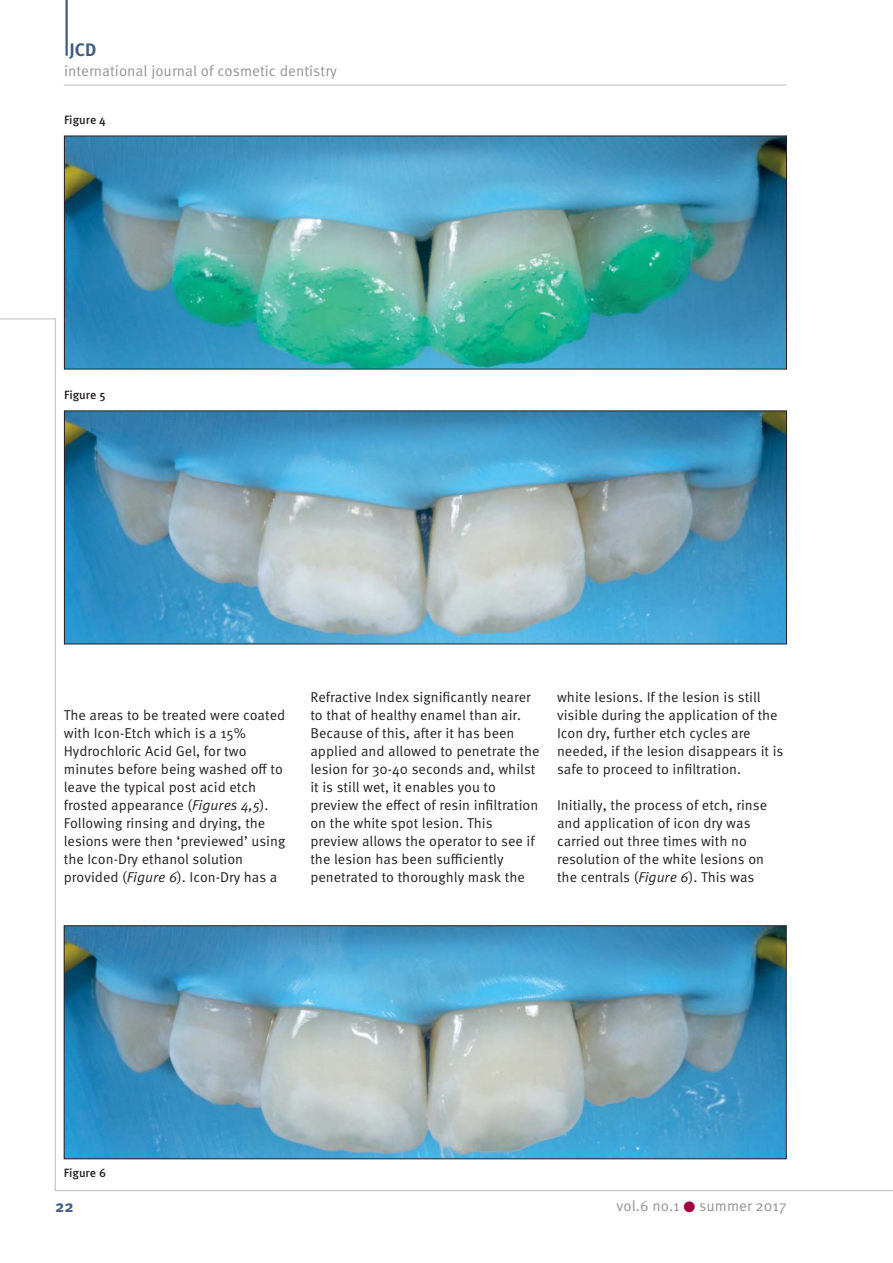
<style>
.page{position:relative;width:893px;height:1263px;background:#fff}
.page>*{position:absolute;margin:0;border:0;box-sizing:border-box;transform-origin:0 0}
.t1{font:700 18px "Meta Pro";color:#415d7d}
.t2{font:700 16.5px "Meta Pro";color:#415d7d}
.t3{font:15px "Meta Pro";color:#939598}
.t4{font:14.25px/18px "Meta Pro";color:#231f20}
.t5{font:500 12px "Meta Pro";color:#231f20}
.s1{font-style:italic}
.s2{color:#9e0040}
</style>
<div class="page">
<hr style="left:0;top:319px;width:55px;height:1px;background:#bbbdc0">
<hr style="left:55px;top:319px;width:1px;height:872px;background:#bbbdc0">
<hr style="left:55px;top:1190px;width:838px;height:1px;background:#bbbdc0">
<hr style="left:64px;top:85px;width:723px;height:1px;background:#bbbdc0">
<hr style="left:66px;top:0;width:2px;height:56px;background:#415d7d">
<img style="left:66px;top:138px;width:719px;height:229px">
<img style="left:66px;top:412px;width:719px;height:230px">
<img style="left:66px;top:927px;width:719px;height:230px">
<div style="left:64px;top:925px;width:723px;height:234px;border:1px solid #231f20"></div>
<p class="t1" style="left:69px;top:39px;width:28px">JCD</p>
<p class="t3" style="left:64px;top:65px;width:275px">international journal of cosmetic dentistry</p>
<p class="t5" style="left:64px;top:113px;width:43px">Figure 4</p>
<p class="t5" style="left:64px;top:388px;width:43px">Figure 5</p>
<p class="t4" style="left:64px;top:707px;width:223px">The areas to be treated were coated with Icon-Etch which is a 15% Hydrochloric Acid Gel, for two minutes before being washed off to leave the typical post acid etch frosted appearance (<span class="s1">Figures 4,5</span>).<br>Following rinsing and drying, the lesions were then ‘previewed’ using the Icon-Dry ethanol solution provided (<span class="s1">Figure 6</span>). Icon-Dry has a</p>
<p class="t4" style="left:310px;top:689px;width:231px">Refractive Index significantly nearer to that of healthy enamel than air.<br>Because of this, after it has been applied and allowed to penetrate the lesion for 30-40 seconds and, whilst it is still wet, it enables you to preview the effect of resin infiltration on the white spot lesion. This preview allows the operator to see if the lesion has been sufficiently penetrated to thoroughly mask the</p>
<p class="t4" style="left:557px;top:689px;width:228px">white lesions. If the lesion is still visible during the application of the Icon dry, further etch cycles are needed, if the lesion disappears it is safe to proceed to infiltration.</p>
<p class="t4" style="left:557px;top:797px;width:212px">Initially, the process of etch, rinse and application of icon dry was carried out three times with no resolution of the white lesions on the centrals (<span class="s1">Figure 6</span>). This was</p>
<p class="t5" style="left:64px;top:1165px;width:44px">Figure 6</p>
<p class="t2" style="left:55px;top:1196px;width:20px">22</p>
<p class="t3" style="left:616px;top:1199px;width:172px">vol.6 no.1 <span class="s2">●</span> summer 2017</p>
</div>
